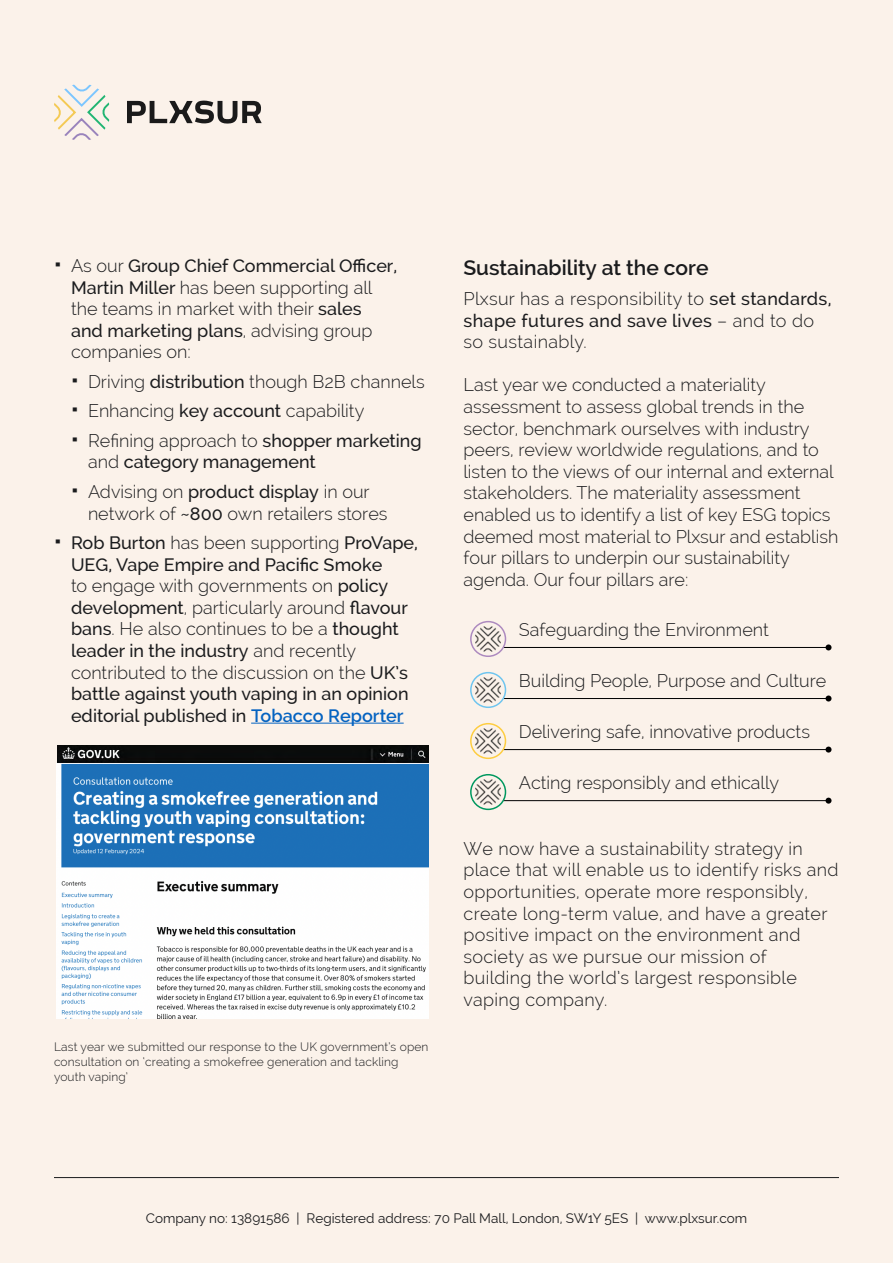
<style>
.page{position:relative;width:893px;height:1263px;background:#fbf2ea}
.page>*{position:absolute;margin:0;border:0;box-sizing:border-box;transform-origin:0 0}
.t1{font:600 21px "Raleway";color:#1a1b1d}
.t2{font:300 18px/21.6px "Raleway";color:#1a1b1d}
.t3{font:300 18px/21.6px "Raleway";letter-spacing:.02em;color:#1a1b1d}
.t4{font:500 18px/21.6px "Raleway";color:#1a1b1d}
.t5{font:13.5px "Raleway";color:#1a1b1d}
.t6{font:300 12px/15px "Raleway";letter-spacing:.01em;color:#1a1b1d}
.s1{font-weight:500}
.s2{font-weight:300}
.s3{font-weight:600;color:#0563c1}
</style>
<div class="page">
<hr style="left:503px;top:647px;width:325px;height:1px;background:#000">
<svg style="left:825px;top:644px;width:6px;height:6px"></svg>
<hr style="left:503px;top:698px;width:325px;height:1px;background:#000">
<svg style="left:825px;top:695px;width:6px;height:6px"></svg>
<hr style="left:503px;top:749px;width:325px;height:1px;background:#000">
<svg style="left:825px;top:746px;width:6px;height:6px"></svg>
<hr style="left:503px;top:800px;width:325px;height:1px;background:#000">
<svg style="left:825px;top:798px;width:6px;height:6px"></svg>
<hr style="left:251px;top:723px;width:153px;height:1px;background:#0563c1">
<div style="left:470px;top:621px;width:36px;height:36px;border:2px solid #ad8abf;border-radius:50%"></div>
<img style="left:471px;top:622px;width:34px;height:33px">
<div style="left:470px;top:672px;width:36px;height:36px;border:2px solid #6fc5ef;border-radius:50%"></div>
<img style="left:471px;top:673px;width:34px;height:33px">
<div style="left:470px;top:723px;width:36px;height:36px;border:2px solid #fecd41;border-radius:50%"></div>
<img style="left:471px;top:724px;width:34px;height:33px">
<div style="left:470px;top:774px;width:36px;height:36px;border:2px solid #00985f;border-radius:50%"></div>
<img style="left:471px;top:775px;width:34px;height:33px">
<hr style="left:54px;top:1177px;width:785px;height:1px;background:#1a1b1d">
<svg style="left:54px;top:84px;width:56px;height:56px"></svg>
<svg style="left:127px;top:101px;width:135px;height:23px"></svg>
<img style="left:57px;top:745px;width:372px;height:274px">
<img style="left:57px;top:764px;width:371px;height:254px">
<p class="t2" style="left:71px;top:255px;width:328px">As our <span class="s1">Group Chief Commercial Officer,<br>Martin Miller</span> has been supporting all the teams in market with their <span class="s1">sales and marketing plans</span>, advising group companies on:</p>
<p class="t2" style="left:88px;top:367px;width:338px;line-height:29.4px">Driving <span class="s1">distribution</span> though B2B channels<br>Enhancing <span class="s1">key account</span> capability<br>Refining approach to <span class="s1">shopper marketing</span></p>
<p class="t4" style="left:88px;top:447px;width:283px;line-height:29.4px"><span class="s2">and</span> category management<br><span class="s2">Advising on</span> product display <span class="s2">in our</span></p>
<p class="t2" style="left:71px;top:498px;width:349px;line-height:29.4px;text-indent:17px">network of <span class="s1">~800</span> own retailers stores<br><span class="s1">Rob Burton</span> has been supporting <span class="s1">ProVape,</span></p>
<p class="t4" style="left:71px;top:553px;width:339px">UEG, Vape Empire and Pacific Smoke<br><span class="s2">to engage with governments on</span> policy development<span class="s2">, particularly around</span> flavour bans<span class="s2">. He also continues to be a</span> thought leader in the industry <span class="s2">and recently contributed to the discussion on the</span> UK’s battle against youth vaping in an opinion editorial published in <span class="s3">Tobacco Reporter</span></p>
<p class="t6" style="left:54px;top:1039px;width:376px">Last year we submitted our response to the UK government’s open consultation on ‘creating a smokefree generation and tackling youth vaping’</p>
<p class="t1" style="left:463px;top:255px;width:247px">Sustainability at the core</p>
<p class="t3" style="left:463px;top:288px;width:370px">Plxsur has a responsibility to <span class="s1">set standards, shape futures and save lives</span> – and to do so sustainably.</p>
<p class="t2" style="left:463px;top:374px;width:376px">Last year we conducted a materiality assessment to assess global trends in the sector, benchmark ourselves with industry peers, review worldwide regulations, and to listen to the views of our internal and external stakeholders. The materiality assessment enabled us to identify a list of key ESG topics deemed most material to Plxsur and establish four pillars to underpin our sustainability agenda. Our four pillars are:</p>
<p class="t2" style="left:519px;top:619px;width:251px">Safeguarding the Environment</p>
<p class="t2" style="left:519px;top:670px;width:309px">Building People, Purpose and Culture</p>
<p class="t2" style="left:519px;top:721px;width:293px">Delivering safe, innovative products</p>
<p class="t2" style="left:519px;top:772px;width:262px">Acting responsibly and ethically</p>
<p class="t3" style="left:463px;top:837px;width:377px">We now have a sustainability strategy in place that will enable us to identify risks and opportunities, operate more responsibly, create long-term value, and have a greater positive impact on the environment and society as we pursue our mission of building the world’s largest responsible vaping company.</p>
<p class="t5" style="left:146px;top:1210px;width:603px">Company no: 13891586 | Registered address: 70 Pall Mall, London, SW1Y 5ES | www.plxsur.com</p>
</div>
